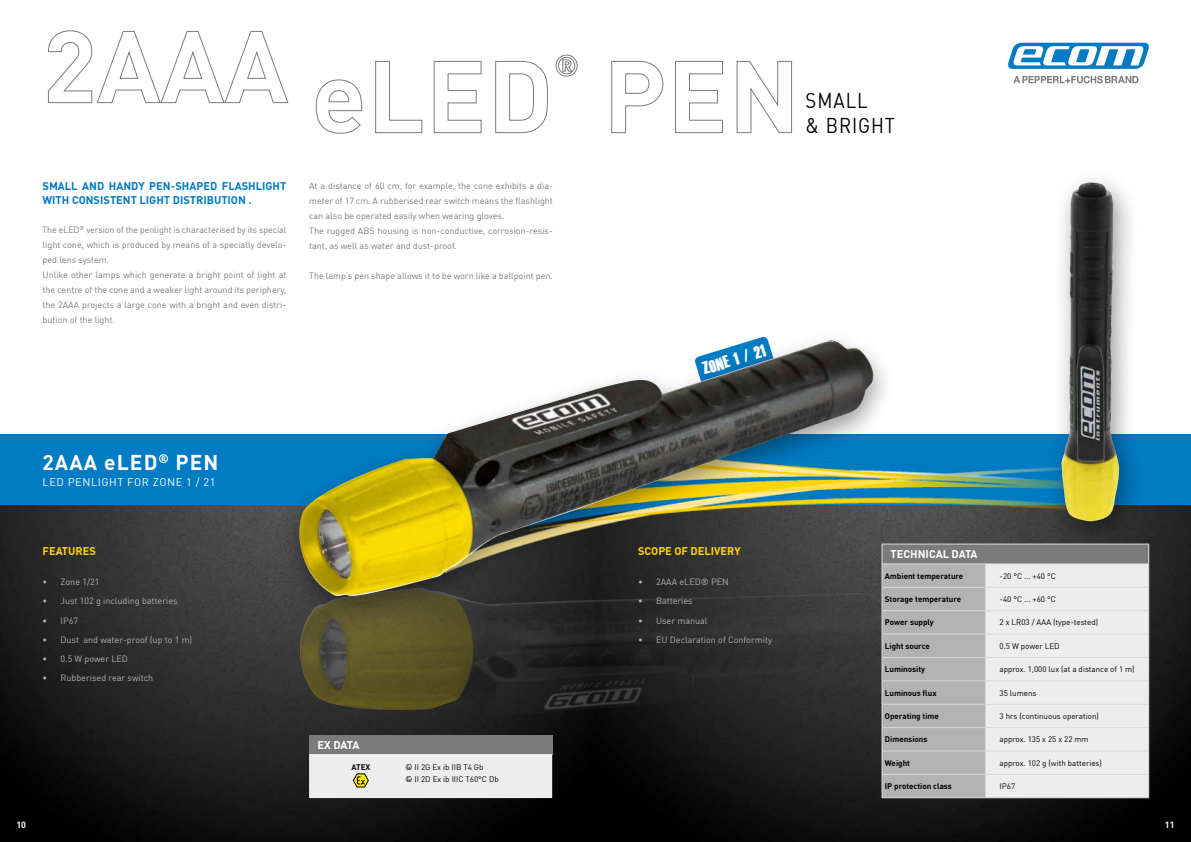
<style>
.page{position:relative;width:1191px;height:842px;background:#fff}
.page>*{position:absolute;margin:0;border:0;box-sizing:border-box;transform-origin:0 0}
.t1{font:700 21px "DIN Offc";letter-spacing:.05em;color:#fff}
.t2{font:21px/25.2px "Ecom DIN Offc";letter-spacing:.05em;color:#000;scale:.88 1}
.t3{font:12.1px "Dead Kansas";color:#fff}
.t4{font:700 11px/13.2px "DIN Offc";color:#007bc4}
.t5{font:700 11px "DIN Offc";color:#ffd500}
.t6{font:11px "Ecom DIN Offc";letter-spacing:.05em;color:#fff}
.t7{font:700 11px "DIN Offc";color:#fff}
.t8{font:9px/15px "Ecom DIN Offc";color:#7c7b7b}
.t9{font:9px "Ecom DIN Offc";color:#b3b2b2}
.t10{font:700 9px "DIN Offc";color:#fff}
.t11{font:8px/12px "Ecom DIN Offc";color:#000}
.t12{font:700 8px "DIN Offc";color:#000}
</style>
<div class="page">
<img style="left:595px;top:572px;width:596px;height:270px">
<svg style="left:0;top:504px;width:595px;height:338px;background:#212222"></svg>
<div style="left:0;top:434px;width:1191px;height:70px;background:#007bc4"></div>
<svg style="left:1008px;top:43px;width:140px;height:26px"></svg>
<svg style="left:1013px;top:76px;width:125px;height:7px"></svg>
<svg style="left:48px;top:30px;width:241px;height:74px"></svg>
<svg style="left:315px;top:79px;width:48px;height:55px"></svg>
<svg style="left:375px;top:61px;width:48px;height:73px"></svg>
<svg style="left:433px;top:61px;width:49px;height:73px"></svg>
<svg style="left:495px;top:61px;width:53px;height:73px"></svg>
<svg style="left:555px;top:54px;width:23px;height:23px"></svg>
<svg style="left:611px;top:61px;width:53px;height:73px"></svg>
<svg style="left:675px;top:61px;width:48px;height:73px"></svg>
<svg style="left:736px;top:61px;width:56px;height:73px"></svg>
<img style="left:895px;top:464px;width:296px;height:108px">
<img style="left:296px;top:627px;width:586px;height:91px">
<div style="left:278px;top:329px;width:617px;height:298px;background:#000;opacity:.4"></div>
<img style="left:299px;top:340px;width:579px;height:256px">
<div style="left:1044px;top:170px;width:102px;height:381px;background:#000;opacity:.4"></div>
<img style="left:1061px;top:182px;width:59px;height:340px">
<svg style="left:882px;top:544px;width:267px;height:254px;background:#cfcfcf"></svg>
<hr style="left:882px;top:798px;width:103px;height:1px;background:#dadada">
<hr style="left:985px;top:798px;width:163px;height:1px;background:#dadada">
<div style="left:309px;top:735px;width:243px;height:20px;background:#7c7b7b"></div>
<hr style="left:309px;top:754px;width:85px;height:1px;background:#fff">
<hr style="left:394px;top:754px;width:158px;height:1px;background:#fff">
<div style="left:309px;top:755px;width:243px;height:43px;background:#ededed"></div>
<p class="t4" style="left:43px;top:179px;width:245px">SMALL AND HANDY PEN-SHAPED FLASHLIGHT<br>WITH CONSISTENT LIGHT DISTRIBUTION .</p>
<p class="t8" style="left:43px;top:222px;width:245px">The eLED<sup>®</sup> version of the penlight is characterised by its special light cone, which is produced by means of a specially develo&shy;ped lens system.<br>Unlike other lamps which generate a bright point of light at the centre of the cone and a weaker light around its periphery, the 2AAA projects a large cone with a bright and even distri&shy;bution of the light.</p>
<p class="t8" style="left:309px;top:178px;width:245px">At a distance of 60 cm, for example, the cone exhibits a dia&shy;meter of 17 cm. A rubberised rear switch means the flashlight can also be operated easily when wearing gloves.<br>The rugged ABS housing is non-conductive, corrosion-resis&shy;tant, as well as water and dust-proof.</p>
<p class="t8" style="left:309px;top:268px;width:245px">The lamp‘s pen shape allows it to be worn like a ballpoint pen.</p>
<h1 class="t1" style="left:43px;top:448px;width:177px">2AAA eLED<sup>®</sup> PEN</h1>
<p class="t6" style="left:43px;top:475px;width:174px">LED PENLIGHT FOR ZONE 1 / 21</p>
<p class="t5" style="left:43px;top:544px;width:55px">FEATURES</p>
<p class="t9" style="left:43px;top:576px;width:59px">• Zone 1/21</p>
<p class="t9" style="left:43px;top:595px;width:137px">• Just 102 g including batteries</p>
<p class="t9" style="left:43px;top:615px;width:37px">• IP67</p>
<p class="t9" style="left:43px;top:634px;width:151px">• Dust and water-proof (up to 1 m)</p>
<p class="t9" style="left:43px;top:653px;width:87px">• 0.5 W power LED</p>
<p class="t9" style="left:43px;top:672px;width:112px">• Rubberised rear switch</p>
<p class="t7" style="left:317px;top:737px;width:43px">EX DATA</p>
<p class="t12" style="left:351px;top:761px;width:20px">ATEX</p>
<p class="t11" style="left:405px;top:760px;width:95px">† II 2G Ex ib IIB T4 Gb<br>† II 2D Ex ib IIIC T60°C Db</p>
<h1 class="t2" style="left:805px;top:87px;width:103px">SMALL<br>&amp; BRIGHT</h1>
<h2 class="t3" style="left:701px;top:363px;width:67px;rotate:-17deg">Zone 1 / 21</h2>
<p class="t5" style="left:638px;top:544px;width:104px">SCOPE OF DELIVERY</p>
<p class="t9" style="left:638px;top:576px;width:92px">• 2AAA eLED® PEN</p>
<p class="t9" style="left:638px;top:595px;width:56px">• Batteries</p>
<p class="t9" style="left:638px;top:615px;width:71px">• User manual</p>
<p class="t9" style="left:638px;top:634px;width:136px">• EU Declaration of Conformity</p>
<p class="t7" style="left:890px;top:547px;width:88px">TECHNICAL DATA</p>
<p class="t12" style="left:885px;top:570px;width:80px">Ambient temperature</p>
<p class="t11" style="left:999px;top:570px;width:58px">-20 °C ... +40 °C</p>
<p class="t12" style="left:885px;top:594px;width:78px">Storage temperature</p>
<p class="t11" style="left:999px;top:593px;width:58px">-40 °C ... +60 °C</p>
<p class="t12" style="left:885px;top:617px;width:51px">Power supply</p>
<p class="t11" style="left:999px;top:616px;width:100px">2 x LR03 / AAA (type-tested)</p>
<p class="t12" style="left:885px;top:641px;width:46px">Light source</p>
<p class="t11" style="left:999px;top:640px;width:61px">0.5 W power LED</p>
<p class="t12" style="left:885px;top:664px;width:42px">Luminosity</p>
<p class="t11" style="left:999px;top:663px;width:136px">approx. 1,000 lux (at a distance of 1 m)</p>
<p class="t12" style="left:885px;top:687px;width:53px">Luminous flux</p>
<p class="t11" style="left:999px;top:686px;width:38px">35 lumens</p>
<p class="t12" style="left:885px;top:711px;width:56px">Operating time</p>
<p class="t11" style="left:999px;top:710px;width:101px">3 hrs (continuous operation)</p>
<p class="t12" style="left:885px;top:734px;width:44px">Dimensions</p>
<p class="t11" style="left:999px;top:733px;width:91px">approx. 135 x 25 x 22 mm</p>
<p class="t12" style="left:885px;top:758px;width:27px">Weight</p>
<p class="t11" style="left:999px;top:757px;width:104px">approx. 102 g (with batteries)</p>
<p class="t12" style="left:885px;top:781px;width:69px">IP protection class</p>
<p class="t11" style="left:999px;top:780px;width:17px">IP67</p>
<p class="t10" style="left:16px;top:819px;width:11px">10</p>
<p class="t10" style="left:1164px;top:819px;width:11px">11</p>
</div>
